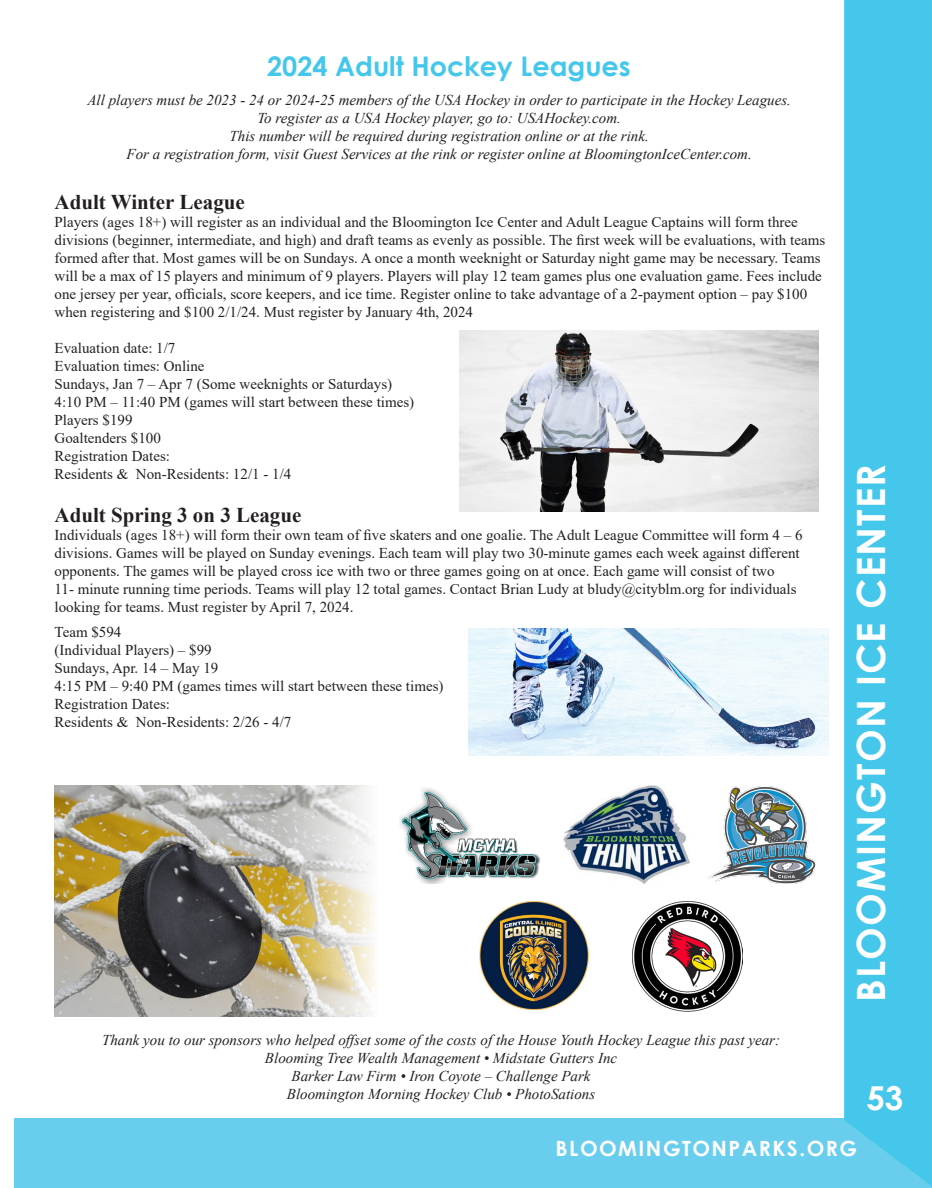
<style>
.page{position:relative;width:932px;height:1188px;background:#fff}
.page>*{position:absolute;margin:0;border:0;box-sizing:border-box;transform-origin:0 0}
.t1{font:700 39px "Century Gothic";letter-spacing:.03em;color:#fff}
.t2{font:700 33px "Century Gothic";color:#fff}
.t3{font:700 27px "Century Gothic";color:#45c7ec}
.t4{font:700 21px "Times New Roman";color:#231f20}
.t5{font:700 21px "Century Gothic";letter-spacing:.07em;color:#fff}
.t6{font:15px/18px "Times New Roman";color:#231f20}
.t7{font:italic 15px/18px "Times New Roman";color:#231f20;text-align:center}
</style>
<div class="page">
<div style="left:14px;top:1118px;width:918px;height:70px;background:#69ceee"></div>
<div style="left:844px;top:0;width:88px;height:1186px;background:#45c7ec"></div>
<img style="left:468px;top:629px;width:360px;height:127px">
<img style="left:55px;top:786px;width:320px;height:230px">
<img style="left:459px;top:330px;width:359px;height:181px">
<img style="left:400px;top:788px;width:141px;height:96px">
<img style="left:632px;top:901px;width:110px;height:111px">
<img style="left:563px;top:786px;width:126px;height:98px">
<img style="left:479px;top:901px;width:110px;height:110px">
<img style="left:708px;top:787px;width:107px;height:97px">
<p class="t3" style="left:267px;top:46px;width:365px">2024 Adult Hockey Leagues</p>
<p class="t7" style="left:87px;top:91px;width:705px">All players must be 2023 - 24 or 2024-25 members of the USA Hockey in order to participate in the Hockey Leagues.<br>To register as a USA Hockey player, go to: USAHockey.com.<br>This number will be required during registration online or at the rink.</p>
<p class="t7" style="left:126px;top:145px;width:627px">For a registration form, visit Guest Services at the rink or register online at BloomingtonIceCenter.com.</p>
<p class="t4" style="left:55px;top:186px;width:192px">Adult Winter League</p>
<p class="t6" style="left:55px;top:212px;width:772px">Players (ages 18+) will register as an individual and the Bloomington Ice Center and Adult League Captains will form three divisions (beginner, intermediate, and high) and draft teams as evenly as possible. The first week will be evaluations, with teams formed after that. Most games will be on Sundays. A once a month weeknight or Saturday night game may be necessary. Teams will be a max of 15 players and minimum of 9 players. Players will play 12 team games plus one evaluation game. Fees include one jersey per year, officials, score keepers, and ice time. Register online to take advantage of a 2-payment option – pay $100 when registering and $100 2/1/24. Must register by January 4th, 2024</p>
<p class="t6" style="left:55px;top:338px;width:122px">Evaluation date: 1/7</p>
<p class="t6" style="left:55px;top:356px;width:151px">Evaluation times: Online</p>
<p class="t6" style="left:55px;top:374px;width:339px">Sundays, Jan 7 – Apr 7 (Some weeknights or Saturdays)</p>
<p class="t6" style="left:55px;top:392px;width:361px">4:10 PM – 11:40 PM (games will start between these times)</p>
<p class="t6" style="left:55px;top:410px;width:108px">Players $199<br>Goaltenders $100</p>
<p class="t6" style="left:55px;top:446px;width:117px">Registration Dates:</p>
<p class="t6" style="left:55px;top:464px;width:238px">Residents &amp; Non-Residents: 12/1 - 1/4</p>
<p class="t4" style="left:55px;top:500px;width:248px">Adult Spring 3 on 3 League</p>
<p class="t6" style="left:55px;top:525px;width:749px">Individuals (ages 18+) will form their own team of five skaters and one goalie. The Adult League Committee will form 4 – 6 divisions. Games will be played on Sunday evenings. Each team will play two 30-minute games each week against different opponents. The games will be played cross ice with two or three games going on at once. Each game will consist of two<br>11- minute running time periods. Teams will play 12 total games. Contact Brian Ludy at bludy@cityblm.org for individuals looking for teams. Must register by April 7, 2024.</p>
<p class="t6" style="left:55px;top:623px;width:159px">Team $594<br>(Individual Players) – $99</p>
<p class="t6" style="left:55px;top:659px;width:165px">Sundays, Apr. 14 – May 19</p>
<p class="t6" style="left:55px;top:677px;width:390px">4:15 PM – 9:40 PM (games times will start between these times)</p>
<p class="t6" style="left:55px;top:695px;width:117px">Registration Dates:</p>
<p class="t6" style="left:55px;top:713px;width:238px">Residents &amp; Non-Residents: 2/26 - 4/7</p>
<p class="t7" style="left:102px;top:1031px;width:679px">Thank you to our sponsors who helped offset some of the costs of the House Youth Hockey League this past year:</p>
<p class="t7" style="left:265px;top:1049px;width:354px">Blooming Tree Wealth Management • Midstate Gutters Inc</p>
<p class="t7" style="left:291px;top:1067px;width:300px">Barker Law Firm • Iron Coyote – Challenge Park</p>
<p class="t7" style="left:287px;top:1085px;width:310px">Bloomington Morning Hockey Club • PhotoSations</p>
<h1 class="t1" style="left:841px;top:1002px;width:539px;rotate:-90deg">BLOOMINGTON ICE CENTER</h1>
<h2 class="t2" style="left:866px;top:1073px;width:38px">53</h2>
<h3 class="t5" style="left:555px;top:1133px;width:303px">BLOOMINGTONPARKS.ORG</h3>
</div>
